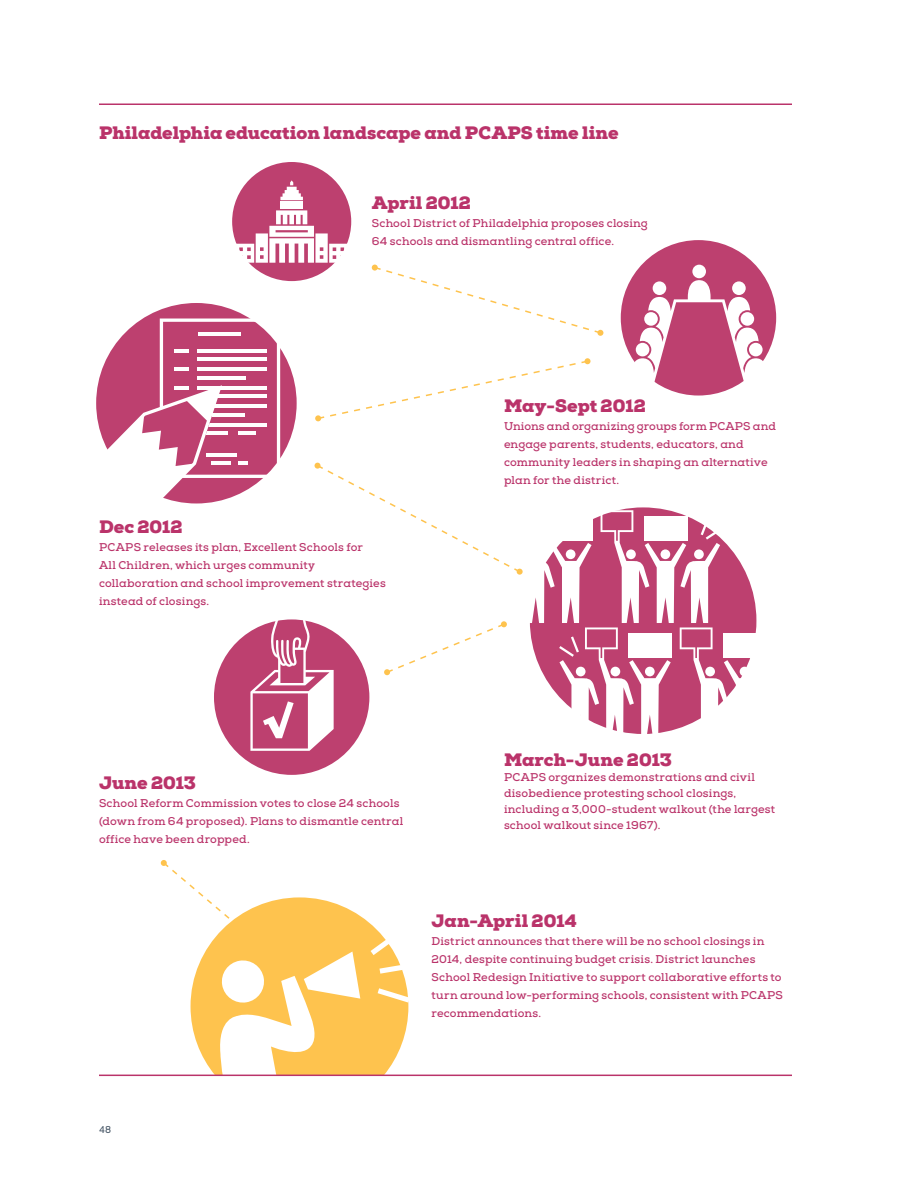
<style>
.page{position:relative;width:918px;height:1188px;background:#fff}
.page>*{position:absolute;margin:0;border:0;box-sizing:border-box;transform-origin:0 0}
.t1{font:900 18px "Nexa Slab";color:#ba336a}
.t2{font:700 11.25px/18px "Nexa Slab";letter-spacing:.015em;color:#ba336a}
.t3{font:10.35px "Akzidenz Grotesk BQ";color:#445464}
</style>
<div class="page">
<hr style="left:99px;top:104px;width:693px;height:1px;background:#ba336a">
<div style="left:232px;top:162px;width:119px;height:119px;background:#bd406f;border-radius:50%"></div>
<div style="left:280px;top:202px;width:23px;height:7px;background:#fff"></div>
<svg style="left:280px;top:180px;width:23px;height:20px"></svg>
<svg style="left:161px;top:860px;width:249px;height:217px"></svg>
<hr style="left:99px;top:1075px;width:693px;height:1px;background:#ba336a">
<div style="left:214px;top:619px;width:155px;height:156px;background:#bd406f;border-radius:50%"></div>
<svg style="left:96px;top:210px;width:681px;height:541px"></svg>
<h1 class="t1" style="left:99px;top:121px;width:521px">Philadelphia education landscape and PCAPS time line</h1>
<h1 class="t1" style="left:372px;top:192px;width:101px">April 2012</h1>
<p class="t2" style="left:372px;top:215px;width:278px">School District of Philadelphia proposes closing<br>64 schools and dismantling central office.</p>
<h1 class="t1" style="left:99px;top:516px;width:85px">Dec 2012</h1>
<p class="t2" style="left:99px;top:539px;width:288px">PCAPS releases its plan, Excellent Schools for<br>All Children, which urges community collaboration and school improvement strategies instead of closings.</p>
<h1 class="t1" style="left:504px;top:394px;width:143px">May-Sept 2012</h1>
<p class="t2" style="left:504px;top:417px;width:273px">Unions and organizing groups form PCAPS and engage parents, students, educators, and community leaders in shaping an alternative plan for the district.</p>
<h1 class="t1" style="left:99px;top:771px;width:99px">June 2013</h1>
<p class="t2" style="left:99px;top:794px;width:306px">School Reform Commission votes to close 24 schools (down from 64 proposed). Plans to dismantle central office have been dropped.</p>
<h1 class="t1" style="left:504px;top:748px;width:169px">March-June 2013</h1>
<p class="t2" style="left:504px;top:770px;width:273px;line-height:15.8px">PCAPS organizes demonstrations and civil disobedience protesting school closings, including a 3,000-student walkout (the largest school walkout since 1967).</p>
<h1 class="t1" style="left:431px;top:909px;width:147px">Jan-April 2014</h1>
<p class="t2" style="left:431px;top:932px;width:353px">District announces that there will be no school closings in 2014, despite continuing budget crisis. District launches School Redesign Initiative to support collaborative efforts to turn around low-performing schools, consistent with PCAPS recommendations.</p>
<p class="t3" style="left:99px;top:1124px;width:14px">48</p>
</div>
